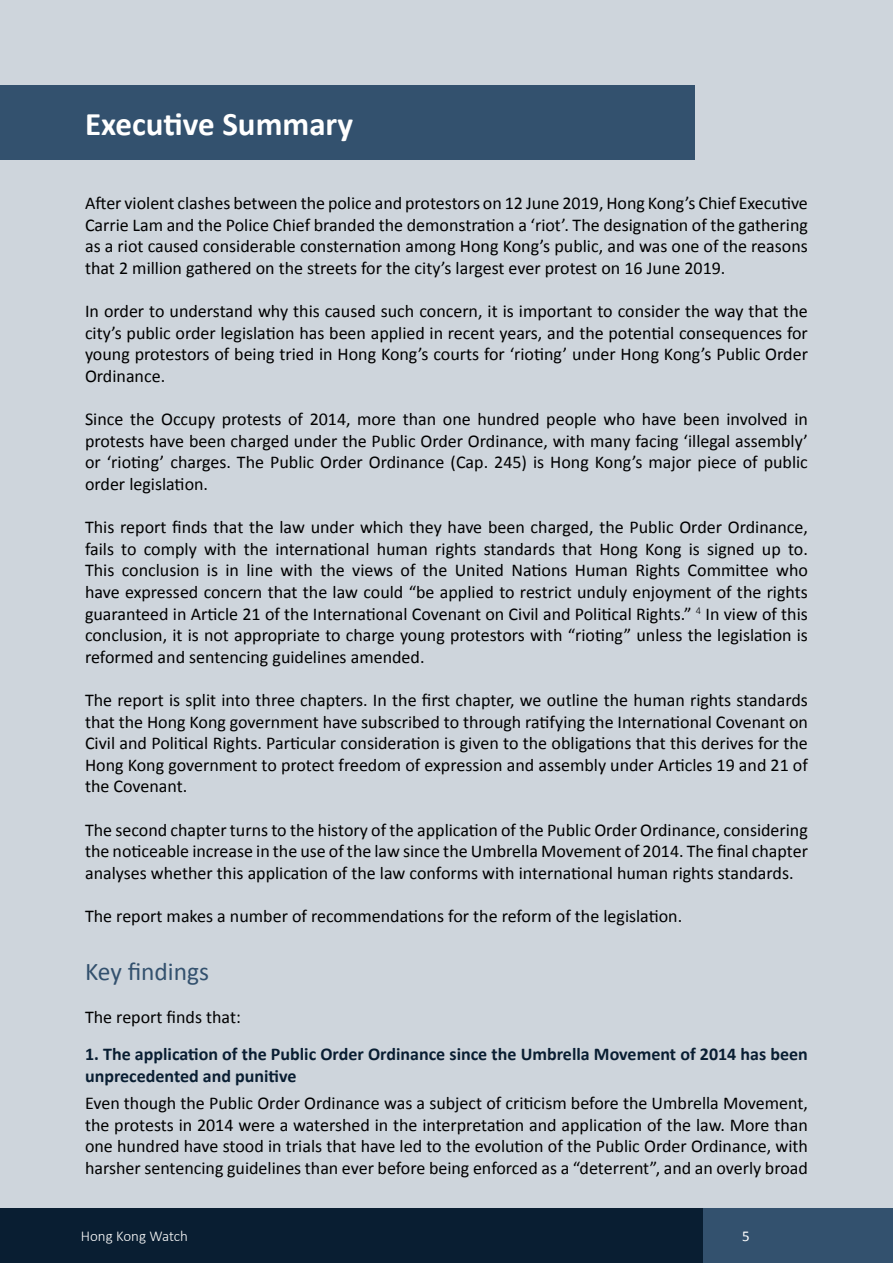
<style>
.page{position:relative;width:893px;height:1263px;background:#ced5dc}
.page>*{position:absolute;margin:0;border:0;box-sizing:border-box;transform-origin:0 0}
.t1{font:700 33px "Calibri";color:#fff}
.t2{font:25.5px "Calibri";color:#33516e}
.t3{font:18px/21.6px "Calibri";color:#000;text-align:justify}
.t4{font:700 18px/21.6px "Calibri";color:#091e32}
.t5{font:300 15px "Calibri";color:#fff}
.t6{font:15px "Calibri";color:#fff}
</style>
<div class="page">
<div style="left:0;top:85px;width:695px;height:74px;background:#33516e"></div>
<div style="left:0;top:1208px;width:723px;height:55px;background:#091e32"></div>
<div style="left:704px;top:1208px;width:189px;height:55px;background:#33516e"></div>
<h1 class="t1" style="left:85px;top:100px;width:270px">Executive Summary</h1>
<p class="t3" style="left:85px;top:191px;width:724px">After violent clashes between the police and protestors on 12 June 2019, Hong Kong’s Chief Executive Carrie Lam and the Police Chief branded the demonstration a ‘riot’. The designation of the gathering as a riot caused considerable consternation among Hong Kong’s public, and was one of the reasons that 2 million gathered on the streets for the city’s largest ever protest on 16 June 2019.</p>
<p class="t3" style="left:85px;top:299px;width:724px">In order to understand why this caused such concern, it is important to consider the way that the city’s public order legislation has been applied in recent years, and the potential consequences for young protestors of being tried in Hong Kong’s courts for ‘rioting’ under Hong Kong’s Public Order Ordinance.</p>
<p class="t3" style="left:85px;top:407px;width:724px">Since the Occupy protests of 2014, more than one hundred people who have been involved in protests have been charged under the Public Order Ordinance, with many facing ‘illegal assembly’ or ‘rioting’ charges. The Public Order Ordinance (Cap. 245) is Hong Kong’s major piece of public order legislation.</p>
<p class="t3" style="left:85px;top:515px;width:724px">This report finds that the law under which they have been charged, the Public Order Ordinance, fails to comply with the international human rights standards that Hong Kong is signed up to.<br>This conclusion is in line with the views of the United Nations Human Rights Committee who have expressed concern that the law could “be applied to restrict unduly enjoyment of the rights guaranteed in Article 21 of the International Covenant on Civil and Political Rights.” <sup>4</sup> In view of this conclusion, it is not appropriate to charge young protestors with “rioting” unless the legislation is reformed and sentencing guidelines amended.</p>
<p class="t3" style="left:85px;top:688px;width:724px">The report is split into three chapters. In the first chapter, we outline the human rights standards that the Hong Kong government have subscribed to through ratifying the International Covenant on Civil and Political Rights. Particular consideration is given to the obligations that this derives for the Hong Kong government to protect freedom of expression and assembly under Articles 19 and 21 of the Covenant.</p>
<p class="t3" style="left:85px;top:818px;width:724px">The second chapter turns to the history of the application of the Public Order Ordinance, considering the noticeable increase in the use of the law since the Umbrella Movement of 2014. The final chapter analyses whether this application of the law conforms with international human rights standards.</p>
<p class="t3" style="left:85px;top:904px;width:599px">The report makes a number of recommendations for the reform of the legislation.</p>
<h2 class="t2" style="left:85px;top:955px;width:126px">Key findings</h2>
<p class="t3" style="left:85px;top:1005px;width:157px">The report finds that:</p>
<p class="t4" style="left:85px;top:1043px;width:724px">1. The application of the Public Order Ordinance since the Umbrella Movement of 2014 has been unprecedented and punitive</p>
<p class="t3" style="left:85px;top:1091px;width:724px">Even though the Public Order Ordinance was a subject of criticism before the Umbrella Movement, the protests in 2014 were a watershed in the interpretation and application of the law. More than one hundred have stood in trials that have led to the evolution of the Public Order Ordinance, with harsher sentencing guidelines than ever before being enforced as a “deterrent”, and an overly broad</p>
<p class="t5" style="left:81px;top:1226px;width:109px">Hong Kong Watch</p>
<p class="t6" style="left:742px;top:1226px;width:9px">5</p>
</div>
